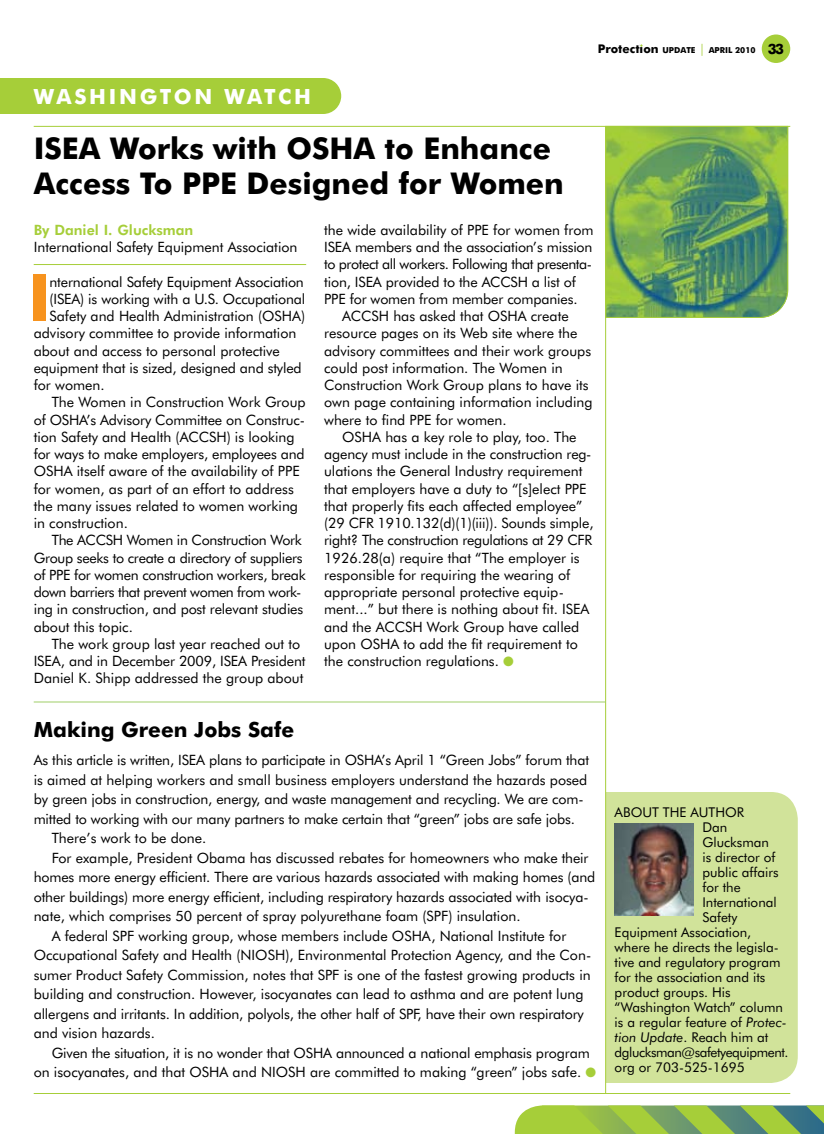
<style>
.page{position:relative;width:824px;height:1134px;background:#fff}
.page>*{position:absolute;margin:0;border:0;box-sizing:border-box;transform-origin:0 0}
.t1{font:700 64.5px "Futura BT";color:#f7931e}
.t2{font:700 30px/34.5px "Futura BT";color:#000}
.t3{font:700 21px "Futura BT";color:#000}
.t4{font:700 21px "Futura BT";color:#fff}
.t5{font:14.25px "Futura BT";color:#000}
.t6{font:14.25px "Futura BT";letter-spacing:-.02em;color:#000}
.t7{font:14.25px "Futura BT";letter-spacing:-.03em;color:#000}
.t8{font:800 14.25px "Futura BT";color:#a6ce39}
.t9{font:13.5px "Futura BT";color:#000}
.t10{font:13.5px "Futura BT";letter-spacing:-.03em;color:#000}
.t11{font:700 12px "Futura BT";color:#000}
.t12{font:700 8.25px "Futura BT";color:#000}
.s1{font-size:8.25px}
.s2{font-weight:400;font-size:12px;color:#a6ce39}
.s3{font-size:14.25px}
.s4{color:#a6ce39}
.s5{font-style:italic}
</style>
<div class="page">
<hr style="left:34px;top:1093px;width:756px;height:1px;background:#a6ce39">
<svg style="left:514px;top:1106px;width:310px;height:28px;background:#8bb653"></svg>
<div style="left:761px;top:35px;width:29px;height:28px;background:#a6ce39;border-radius:50%"></div>
<div style="left:0;top:78px;width:341px;height:36px;background:#a6ce39"></div>
<svg style="left:606px;top:127px;width:182px;height:191px;background:#6aa15a"></svg>
<hr style="left:34px;top:264px;width:272px;height:1px;background:#a6ce39">
<div style="left:518px;top:792px;width:279px;height:291px;background:#d1e39a;border-radius:27px"></div>
<div style="left:490px;top:704px;width:115px;height:382px;background:#fff"></div>
<hr style="left:605px;top:126px;width:1px;height:967px;background:#a6ce39">
<hr style="left:34px;top:126px;width:756px;height:1px;background:#a6ce39">
<img style="left:614px;top:824px;width:79px;height:91px">
<hr style="left:34px;top:702px;width:571px;height:1px;background:#a0ce67">
<h3 class="t4" style="left:34px;top:84px;width:41px">Washington</h3>
<h3 class="t4" style="left:224px;top:84px;width:40px">Watch</h3>
<h2 class="t2" style="left:34px;top:131px;width:531px">ISEA Works with OSHA to Enhance<br>Access To PPE Designed for Women</h2>
<p class="t11" style="left:597px;top:42px;width:71px">Protection <span class="s1">update</span></p>
<p class="t12" style="left:699px;top:45px;width:87px"><span class="s2">|</span> APRIL 2010 <span class="s3">33</span></p>
<p class="t8" style="left:34px;top:221px;width:161px">By Daniel I. Glucksman</p>
<p class="t5" style="left:34px;top:238px;width:265px">International Safety Equipment Association</p>
<p class="t5" style="left:49px;top:273px;width:256px">nternational Safety Equipment Association</p>
<p class="t5" style="left:49px;top:290px;width:257px">(ISEA) is working with a U.S. Occupational</p>
<p class="t5" style="left:49px;top:307px;width:257px">Safety and Health Administration (OSHA)</p>
<p class="t5" style="left:34px;top:325px;width:264px">advisory committee to provide information</p>
<p class="t5" style="left:34px;top:342px;width:248px">about and access to personal protective</p>
<p class="t5" style="left:34px;top:359px;width:269px">equipment that is sized, designed and styled</p>
<p class="t5" style="left:34px;top:376px;width:72px">for women.</p>
<p class="t5" style="left:52px;top:394px;width:255px">The Women in Construction Work Group</p>
<p class="t5" style="left:34px;top:411px;width:273px">of OSHA’s Advisory Committee on Construc-</p>
<p class="t5" style="left:34px;top:428px;width:262px">tion Safety and Health (ACCSH) is looking</p>
<p class="t5" style="left:34px;top:445px;width:272px">for ways to make employers, employees and</p>
<p class="t5" style="left:34px;top:463px;width:267px">OSHA itself aware of the availability of PPE</p>
<p class="t5" style="left:34px;top:480px;width:262px">for women, as part of an effort to address</p>
<p class="t5" style="left:34px;top:497px;width:266px">the many issues related to women working</p>
<p class="t5" style="left:34px;top:514px;width:96px">in construction.</p>
<p class="t6" style="left:52px;top:532px;width:252px">The ACCSH Women in Construction Work</p>
<p class="t6" style="left:34px;top:549px;width:270px">Group seeks to create a directory of suppliers</p>
<p class="t6" style="left:34px;top:566px;width:273px">of PPE for women construction workers, break</p>
<p class="t7" style="left:34px;top:583px;width:269px">down barriers that prevent women from work-</p>
<p class="t5" style="left:34px;top:601px;width:271px">ing in construction, and post relevant studies</p>
<p class="t5" style="left:34px;top:618px;width:101px">about this topic.</p>
<p class="t5" style="left:52px;top:635px;width:250px">The work group last year reached out to</p>
<p class="t5" style="left:34px;top:652px;width:273px">ISEA, and in December 2009, ISEA President</p>
<p class="t5" style="left:34px;top:670px;width:271px">Daniel K. Shipp addressed the group about</p>
<h1 class="t1" style="left:28px;top:259px;width:25px">I</h1>
<p class="t5" style="left:324px;top:221px;width:271px">the wide availability of PPE for women from</p>
<p class="t5" style="left:324px;top:238px;width:270px">ISEA members and the association’s mission</p>
<p class="t7" style="left:324px;top:256px;width:269px">to protect all workers. Following that presenta-</p>
<p class="t5" style="left:324px;top:273px;width:253px">tion, ISEA provided to the ACCSH a list of</p>
<p class="t5" style="left:324px;top:290px;width:255px">PPE for women from member companies.</p>
<p class="t5" style="left:342px;top:307px;width:228px">ACCSH has asked that OSHA create</p>
<p class="t5" style="left:324px;top:325px;width:255px">resource pages on its Web site where the</p>
<p class="t5" style="left:324px;top:342px;width:268px">advisory committees and their work groups</p>
<p class="t5" style="left:324px;top:359px;width:240px">could post information. The Women in</p>
<p class="t5" style="left:324px;top:376px;width:266px">Construction Work Group plans to have its</p>
<p class="t5" style="left:324px;top:394px;width:270px">own page containing information including</p>
<p class="t5" style="left:324px;top:411px;width:184px">where to find PPE for women.</p>
<p class="t5" style="left:342px;top:428px;width:236px">OSHA has a key role to play, too. The</p>
<p class="t5" style="left:324px;top:445px;width:269px">agency must include in the construction reg-</p>
<p class="t5" style="left:324px;top:463px;width:260px">ulations the General Industry requirement</p>
<p class="t5" style="left:324px;top:480px;width:264px">that employers have a duty to “[s]elect PPE</p>
<p class="t5" style="left:324px;top:497px;width:260px">that properly fits each affected employee”</p>
<p class="t5" style="left:324px;top:514px;width:271px">(29 CFR 1910.132(d)(1)(iii)). Sounds simple,</p>
<p class="t6" style="left:324px;top:532px;width:269px">right? The construction regulations at 29 CFR</p>
<p class="t5" style="left:324px;top:549px;width:257px">1926.28(a) require that “The employer is</p>
<p class="t5" style="left:324px;top:566px;width:247px">responsible for requiring the wearing of</p>
<p class="t5" style="left:324px;top:583px;width:241px">appropriate personal protective equip-</p>
<p class="t5" style="left:324px;top:601px;width:267px">ment...” but there is nothing about fit. ISEA</p>
<p class="t5" style="left:324px;top:618px;width:256px">and the ACCSH Work Group have called</p>
<p class="t5" style="left:324px;top:635px;width:255px">upon OSHA to add the fit requirement to</p>
<p class="t5" style="left:324px;top:652px;width:191px">the construction regulations. <span class="s4">●</span></p>
<h3 class="t3" style="left:34px;top:717px;width:262px">Making Green Jobs Safe</h3>
<p class="t5" style="left:34px;top:752px;width:557px">As this article is written, ISEA plans to participate in OSHA’s April 1 “Green Jobs” forum that</p>
<p class="t5" style="left:34px;top:771px;width:555px">is aimed at helping workers and small business employers understand the hazards posed</p>
<p class="t5" style="left:34px;top:791px;width:551px">by green jobs in construction, energy, and waste management and recycling. We are com-</p>
<p class="t5" style="left:34px;top:810px;width:542px">mitted to working with our many partners to make certain that “green” jobs are safe jobs.</p>
<p class="t5" style="left:52px;top:830px;width:156px">There’s work to be done.</p>
<p class="t5" style="left:52px;top:849px;width:538px">For example, President Obama has discussed rebates for homeowners who make their</p>
<p class="t5" style="left:34px;top:869px;width:563px">homes more energy efficient. There are various hazards associated with making homes (and</p>
<p class="t5" style="left:34px;top:888px;width:556px">other buildings) more energy efficient, including respiratory hazards associated with isocya-</p>
<p class="t5" style="left:34px;top:908px;width:488px">nate, which comprises 50 percent of spray polyurethane foam (SPF) insulation.</p>
<p class="t5" style="left:52px;top:927px;width:516px">A federal SPF working group, whose members include OSHA, National Institute for</p>
<p class="t5" style="left:34px;top:947px;width:559px">Occupational Safety and Health (NIOSH), Environmental Protection Agency, and the Con-</p>
<p class="t5" style="left:34px;top:966px;width:558px">sumer Product Safety Commission, notes that SPF is one of the fastest growing products in</p>
<p class="t5" style="left:34px;top:986px;width:551px">building and construction. However, isocyanates can lead to asthma and are potent lung</p>
<p class="t5" style="left:34px;top:1005px;width:551px">allergens and irritants. In addition, polyols, the other half of SPF, have their own respiratory</p>
<p class="t5" style="left:34px;top:1025px;width:123px">and vision hazards.</p>
<p class="t5" style="left:52px;top:1044px;width:539px">Given the situation, it is no wonder that OSHA announced a national emphasis program</p>
<p class="t5" style="left:34px;top:1064px;width:564px">on isocyanates, and that OSHA and NIOSH are committed to making “green” jobs safe. <span class="s4">●</span></p>
<p class="t9" style="left:614px;top:804px;width:131px">ABOUT THE AUTHOR</p>
<p class="t9" style="left:702px;top:819px;width:26px">Dan</p>
<p class="t9" style="left:702px;top:834px;width:68px">Glucksman</p>
<p class="t9" style="left:702px;top:849px;width:74px">is director of</p>
<p class="t9" style="left:702px;top:864px;width:78px">public affairs</p>
<p class="t9" style="left:702px;top:879px;width:40px">for the</p>
<p class="t9" style="left:702px;top:894px;width:76px">International</p>
<p class="t9" style="left:702px;top:909px;width:36px">Safety</p>
<p class="t9" style="left:614px;top:924px;width:138px">Equipment Association,</p>
<p class="t9" style="left:614px;top:939px;width:166px">where he directs the legisla-</p>
<p class="t9" style="left:614px;top:954px;width:167px">tive and regulatory program</p>
<p class="t9" style="left:614px;top:969px;width:152px">for the association and its</p>
<p class="t9" style="left:614px;top:984px;width:117px">product groups. His</p>
<p class="t9" style="left:614px;top:999px;width:170px">“Washington Watch” column</p>
<p class="t9" style="left:614px;top:1014px;width:173px">is a regular feature of <span class="s5">Protec-</span></p>
<p class="t9" style="left:614px;top:1029px;width:155px"><span class="s5">tion Update</span>. Reach him at</p>
<p class="t10" style="left:614px;top:1044px;width:175px">dglucksman@safetyequipment.</p>
<p class="t9" style="left:614px;top:1059px;width:132px">org or 703-525-1695</p>
</div>
